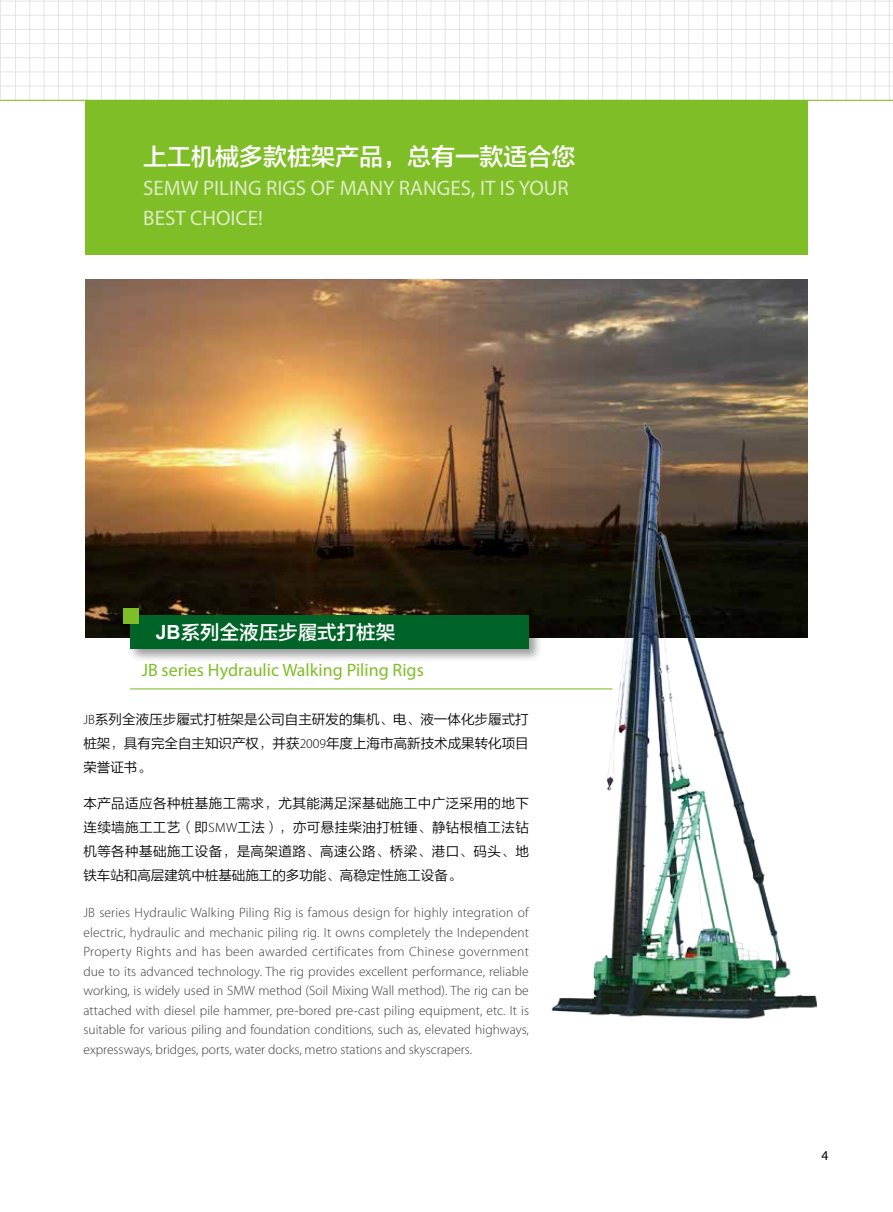
<style>
.page{position:relative;width:893px;height:1212px;background:#fff}
.page>*{position:absolute;margin:0;border:0;box-sizing:border-box;transform-origin:0 0}
.t1{font:24px "FZLTZHK GBK1 0";color:#fff}
.t2{font:21px/30px "Myriad Pro";color:#deecc4}
.t3{font:19.5px "FZLTZHK GBK1 0";color:#fff}
.t4{font:18px "Myriad Pro";color:#7fbe26}
.t5{font:300 13.5px/19.5px "Myriad Pro";color:#3e3a39;text-align:justify}
.t6{font:13.5px/24px "FZLTXIHK GBK1 0";color:#000;text-align:justify}
.t7{font:13.5px "Myriad Pro";color:#000}
.s1{font-family:"Arial";font-weight:700}
.s2{font-family:"Myriad Pro";font-weight:300}
</style>
<div class="page">
<hr style="left:1px;top:15px;width:892px;height:1px;background:#e6e6e6">
<hr style="left:1px;top:43px;width:892px;height:1px;background:#e6e6e6">
<hr style="left:1px;top:72px;width:892px;height:1px;background:#e6e6e6">
<hr style="left:1px;top:1px;width:892px;height:1px;background:#e6e6e6">
<hr style="left:1px;top:29px;width:892px;height:1px;background:#e6e6e6">
<hr style="left:1px;top:57px;width:892px;height:1px;background:#e6e6e6">
<hr style="left:1px;top:86px;width:892px;height:1px;background:#e6e6e6">
<hr style="left:531px;top:0;width:1px;height:100px;background:#e6e6e6">
<hr style="left:559px;top:0;width:1px;height:100px;background:#e6e6e6">
<hr style="left:588px;top:0;width:1px;height:100px;background:#e6e6e6">
<hr style="left:617px;top:0;width:1px;height:100px;background:#e6e6e6">
<hr style="left:545px;top:0;width:1px;height:100px;background:#e6e6e6">
<hr style="left:574px;top:0;width:1px;height:100px;background:#e6e6e6">
<hr style="left:602px;top:0;width:1px;height:100px;background:#e6e6e6">
<hr style="left:631px;top:0;width:1px;height:100px;background:#e6e6e6">
<hr style="left:645px;top:0;width:1px;height:100px;background:#e6e6e6">
<hr style="left:789px;top:0;width:1px;height:100px;background:#e6e6e6">
<hr style="left:817px;top:0;width:1px;height:100px;background:#e6e6e6">
<hr style="left:846px;top:0;width:1px;height:100px;background:#e6e6e6">
<hr style="left:875px;top:0;width:1px;height:100px;background:#e6e6e6">
<hr style="left:803px;top:0;width:1px;height:100px;background:#e6e6e6">
<hr style="left:832px;top:0;width:1px;height:100px;background:#e6e6e6">
<hr style="left:860px;top:0;width:1px;height:100px;background:#e6e6e6">
<hr style="left:889px;top:0;width:1px;height:100px;background:#e6e6e6">
<hr style="left:892px;top:0;width:1px;height:100px;background:#e6e6e6">
<hr style="left:273px;top:0;width:1px;height:100px;background:#e6e6e6">
<hr style="left:302px;top:0;width:1px;height:100px;background:#e6e6e6">
<hr style="left:330px;top:0;width:1px;height:100px;background:#e6e6e6">
<hr style="left:359px;top:0;width:1px;height:100px;background:#e6e6e6">
<hr style="left:287px;top:0;width:1px;height:100px;background:#e6e6e6">
<hr style="left:316px;top:0;width:1px;height:100px;background:#e6e6e6">
<hr style="left:345px;top:0;width:1px;height:100px;background:#e6e6e6">
<hr style="left:373px;top:0;width:1px;height:100px;background:#e6e6e6">
<hr style="left:388px;top:0;width:1px;height:100px;background:#e6e6e6">
<hr style="left:15px;top:0;width:1px;height:100px;background:#e6e6e6">
<hr style="left:44px;top:0;width:1px;height:100px;background:#e6e6e6">
<hr style="left:73px;top:0;width:1px;height:100px;background:#e6e6e6">
<hr style="left:101px;top:0;width:1px;height:100px;background:#e6e6e6">
<hr style="left:30px;top:0;width:1px;height:100px;background:#e6e6e6">
<hr style="left:58px;top:0;width:1px;height:100px;background:#e6e6e6">
<hr style="left:87px;top:0;width:1px;height:100px;background:#e6e6e6">
<hr style="left:115px;top:0;width:1px;height:100px;background:#e6e6e6">
<hr style="left:130px;top:0;width:1px;height:100px;background:#e6e6e6">
<hr style="left:402px;top:0;width:1px;height:100px;background:#e6e6e6">
<hr style="left:431px;top:0;width:1px;height:100px;background:#e6e6e6">
<hr style="left:459px;top:0;width:1px;height:100px;background:#e6e6e6">
<hr style="left:488px;top:0;width:1px;height:100px;background:#e6e6e6">
<hr style="left:416px;top:0;width:1px;height:100px;background:#e6e6e6">
<hr style="left:445px;top:0;width:1px;height:100px;background:#e6e6e6">
<hr style="left:474px;top:0;width:1px;height:100px;background:#e6e6e6">
<hr style="left:502px;top:0;width:1px;height:100px;background:#e6e6e6">
<hr style="left:517px;top:0;width:1px;height:100px;background:#e6e6e6">
<hr style="left:660px;top:0;width:1px;height:100px;background:#e6e6e6">
<hr style="left:688px;top:0;width:1px;height:100px;background:#e6e6e6">
<hr style="left:717px;top:0;width:1px;height:100px;background:#e6e6e6">
<hr style="left:746px;top:0;width:1px;height:100px;background:#e6e6e6">
<hr style="left:674px;top:0;width:1px;height:100px;background:#e6e6e6">
<hr style="left:703px;top:0;width:1px;height:100px;background:#e6e6e6">
<hr style="left:731px;top:0;width:1px;height:100px;background:#e6e6e6">
<hr style="left:760px;top:0;width:1px;height:100px;background:#e6e6e6">
<hr style="left:774px;top:0;width:1px;height:100px;background:#e6e6e6">
<hr style="left:144px;top:0;width:1px;height:100px;background:#e6e6e6">
<hr style="left:173px;top:0;width:1px;height:100px;background:#e6e6e6">
<hr style="left:201px;top:0;width:1px;height:100px;background:#e6e6e6">
<hr style="left:230px;top:0;width:1px;height:100px;background:#e6e6e6">
<hr style="left:158px;top:0;width:1px;height:100px;background:#e6e6e6">
<hr style="left:187px;top:0;width:1px;height:100px;background:#e6e6e6">
<hr style="left:216px;top:0;width:1px;height:100px;background:#e6e6e6">
<hr style="left:244px;top:0;width:1px;height:100px;background:#e6e6e6">
<hr style="left:259px;top:0;width:1px;height:100px;background:#e6e6e6">
<hr style="left:0;top:100px;width:893px;height:1px;background:#7fbe26">
<hr style="left:0;top:0;width:1px;height:100px;background:#e6e6e6">
<img style="left:85px;top:280px;width:723px;height:358px">
<div style="left:85px;top:101px;width:723px;height:154px;background:#7fbe26"></div>
<div style="left:121px;top:605px;width:422px;height:58px;background:#000;opacity:.39"></div>
<div style="left:130px;top:615px;width:399px;height:34px;background:#006428"></div>
<div style="left:123px;top:608px;width:16px;height:15px;background:#7fbe26"></div>
<img style="left:544px;top:383px;width:272px;height:636px">
<hr style="left:130px;top:688px;width:482px;height:1px;background:#7fbe26">
<h1 class="t1" style="left:143px;top:144px;width:433px">上工机械多款桩架产品，总有一款适合您</h1>
<h2 class="t2" style="left:143px;top:173px;width:427px">SEMW PILING RIGS OF MANY RANGES, IT IS YOUR<br>BEST CHOICE!</h2>
<h3 class="t3" style="left:156px;top:622px;width:241px"><span class="s1">JB</span>系列全液压步履式打桩架</h3>
<h3 class="t4" style="left:141px;top:659px;width:284px">JB series Hydraulic Walking Piling Rigs</h3>
<p class="t6" style="left:83px;top:707px;width:447px"><span class="s2">JB</span>系列全液压步履式打桩架是公司自主研发的集机、电、液一体化步履式打桩架，具有完全自主知识产权，并获<span class="s2">2009</span>年度上海市高新技术成果转化项目荣誉证书。</p>
<p class="t6" style="left:83px;top:792px;width:447px">本产品适应各种桩基施工需求，尤其能满足深基础施工中广泛采用的地下连续墙施工工艺（即<span class="s2">SMW</span>工法），亦可悬挂柴油打桩锤、静钻根植工法钻机等各种基础施工设备，是高架道路、高速公路、桥梁、港口、码头、地铁车站和高层建筑中桩基础施工的多功能、高稳定性施工设备。</p>
<p class="t5" style="left:83px;top:903px;width:447px">JB series Hydraulic Walking Piling Rig is famous design for highly integration of electric, hydraulic and mechanic piling rig. It owns completely the Independent Property Rights and has been awarded certificates from Chinese government due to its advanced technology. The rig provides excellent performance, reliable working, is widely used in SMW method (Soil Mixing Wall method). The rig can be attached with diesel pile hammer, pre-bored pre-cast piling equipment, etc. It is suitable for various piling and foundation conditions, such as, elevated highways, expressways, bridges, ports, water docks, metro stations and skyscrapers.</p>
<p class="t7" style="left:821px;top:1147px;width:8px">4</p>
</div>
